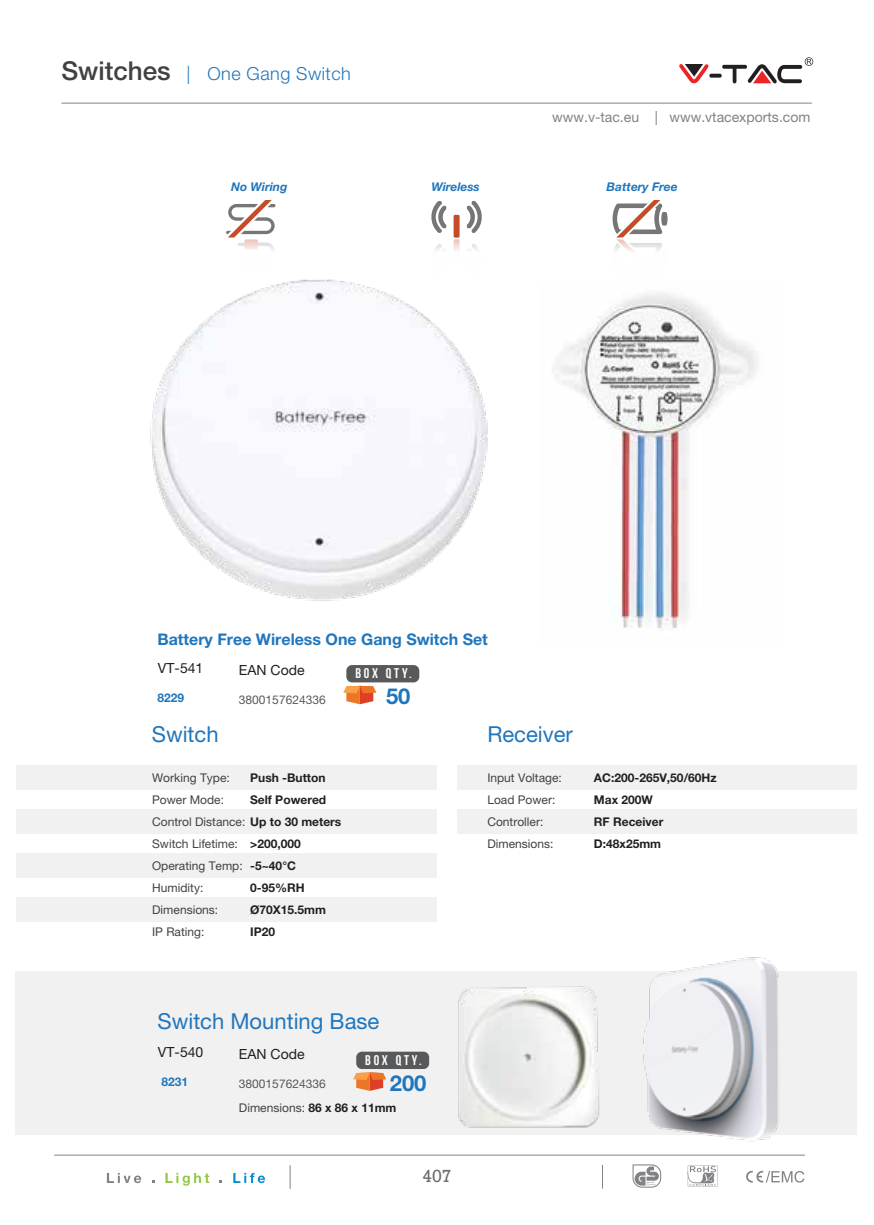
<style>
.page{position:relative;width:874px;height:1225px;background:#fff}
.page>*{position:absolute;margin:0;border:0;box-sizing:border-box;transform-origin:0 0}
.t1{font:22px "Helvetica Neue LT Pro";color:#2076bc}
.t2{font:700 22px "Helvetica Neue LT Pro";color:#2076bc}
.t3{font:300 18px "Helvetica Neue LT Pro";letter-spacing:.025em;color:#2076bc}
.t4{font:18px "Rockwell";color:#6d6e71}
.t5{font:700 16px "Helvetica Neue LT Pro";color:#2076bc}
.t6{font:14px "Helvetica Neue LT Pro";color:#808285}
.t7{font:14px "Helvetica Neue LT Pro";color:#231f20}
.t8{font:700 14px "Bebas Neue";letter-spacing:.2em;color:#fff}
.t9{font:12px/22px "Helvetica Neue LT Pro";color:#414042}
.t10{font:700 12px/22px "Helvetica Neue LT Pro";color:#231f20}
.t11{font:italic 700 12px "Helvetica Neue LT Pro";color:#2076bc}
.t12{font:12px "Helvetica Neue LT Pro";color:#58595b}
.t13{font:700 12px "Helvetica Neue LT Pro";color:#2076bc}
.s1{font-weight:500;font-size:26px;color:#414042}
.s2{font-weight:700;color:#231f20}
</style>
<div class="page">
<svg style="left:687px;top:1165px;width:30px;height:21px"></svg>
<svg style="left:632px;top:1164px;width:28px;height:23px"></svg>
<svg style="left:746px;top:1170px;width:58px;height:12px"></svg>
<svg style="left:107px;top:1173px;width:34px;height:10px"></svg>
<svg style="left:165px;top:1173px;width:44px;height:12px"></svg>
<svg style="left:233px;top:1173px;width:32px;height:10px"></svg>
<svg style="left:289px;top:1165px;width:1px;height:24px"></svg>
<hr style="left:54px;top:1154px;width:750px;height:1px;background:#808285">
<hr style="left:61px;top:103px;width:750px;height:1px;background:#808285">
<svg style="left:709px;top:74px;width:12px;height:4px"></svg>
<svg style="left:721px;top:65px;width:25px;height:4px"></svg>
<svg style="left:732px;top:65px;width:4px;height:18px"></svg>
<svg style="left:679px;top:64px;width:29px;height:19px"></svg>
<svg style="left:747px;top:57px;width:65px;height:26px"></svg>
<div style="left:16px;top:971px;width:840px;height:163px;background:#f1f1f2"></div>
<img style="left:150px;top:204px;width:338px;height:397px">
<img style="left:431px;top:986px;width:200px;height:149px">
<img style="left:631px;top:957px;width:168px;height:185px">
<div style="left:16px;top:765px;width:420px;height:24px;background:#f1f1f2"></div>
<div style="left:16px;top:809px;width:420px;height:24px;background:#f1f1f2"></div>
<div style="left:16px;top:853px;width:420px;height:25px;background:#f1f1f2"></div>
<div style="left:16px;top:897px;width:420px;height:25px;background:#f1f1f2"></div>
<div style="left:457px;top:765px;width:399px;height:24px;background:#f1f1f2"></div>
<div style="left:457px;top:809px;width:399px;height:24px;background:#f1f1f2"></div>
<img style="left:554px;top:293px;width:204px;height:336px">
<svg style="left:612px;top:200px;width:55px;height:38px"></svg>
<svg style="left:614px;top:239px;width:48px;height:13px"></svg>
<svg style="left:429px;top:201px;width:17px;height:32px"></svg>
<div style="left:453px;top:215px;width:6px;height:23px;background:#c54b29"></div>
<svg style="left:466px;top:201px;width:17px;height:32px"></svg>
<div style="left:426px;top:239px;width:60px;height:38px;background:#fff"></div>
<svg style="left:228px;top:239px;width:60px;height:38px"></svg>
<svg style="left:226px;top:200px;width:49px;height:37px"></svg>
<svg style="left:343px;top:686px;width:33px;height:18px"></svg>
<div style="left:346px;top:665px;width:73px;height:17px;background:#58595b;border-radius:6px"></div>
<svg style="left:353px;top:1072px;width:33px;height:19px"></svg>
<div style="left:356px;top:1051px;width:73px;height:18px;background:#58595b;border-radius:6px"></div>
<h2 class="t3" style="left:61px;top:63px;width:291px"><span class="s1">Switches</span> | One Gang Switch</h2>
<p class="t6" style="left:552px;top:108px;width:259px">www.v-tac.eu | www.vtacexports.com</p>
<p class="t11" style="left:231px;top:180px;width:58px">No Wiring</p>
<p class="t11" style="left:431px;top:180px;width:50px">Wireless</p>
<p class="t11" style="left:606px;top:180px;width:73px">Battery Free</p>
<h3 class="t5" style="left:157px;top:629px;width:332px">Battery Free Wireless One Gang Switch Set</h3>
<p class="t7" style="left:158px;top:660px;width:47px">VT-541</p>
<p class="t13" style="left:157px;top:690px;width:28px">8229</p>
<p class="t7" style="left:239px;top:662px;width:67px">EAN Code</p>
<p class="t12" style="left:239px;top:693px;width:88px">3800157624336</p>
<p class="t8" style="left:355px;top:666px;width:58px">BOX QTY.</p>
<h1 class="t2" style="left:386px;top:683px;width:26px">50</h1>
<h1 class="t1" style="left:152px;top:721px;width:68px">Switch</h1>
<h1 class="t1" style="left:487px;top:721px;width:87px">Receiver</h1>
<p class="t10" style="left:250px;top:766px;width:77px">Push -Button<br>Self Powered</p>
<p class="t10" style="left:250px;top:832px;width:77px">&gt;200,000 -5~40°C<br>0-95%RH<br>Ø70X15.5mm<br>IP20</p>
<p class="t9" style="left:152px;top:767px;width:191px">Working Type:<br>Power Mode:<br>Control Distance: <span class="s2">Up to 30 meters<br></span>Switch Lifetime:<br>Operating Temp:<br>Humidity:<br>Dimensions:<br>IP Rating:</p>
<h1 class="t1" style="left:157px;top:1008px;width:223px">Switch Mounting Base</h1>
<p class="t7" style="left:158px;top:1044px;width:47px">VT-540</p>
<p class="t13" style="left:161px;top:1074px;width:28px">8231</p>
<p class="t7" style="left:239px;top:1046px;width:67px">EAN Code</p>
<p class="t12" style="left:239px;top:1076px;width:88px">3800157624336</p>
<p class="t8" style="left:365px;top:1052px;width:58px">BOX QTY.</p>
<h1 class="t2" style="left:389px;top:1069px;width:38px">200</h1>
<p class="t9" style="left:239px;top:1096px;width:159px">Dimensions: <span class="s2">86 x 86 x 11mm</span></p>
<h2 class="t4" style="left:422px;top:1165px;width:31px">407</h2>
<p class="t9" style="left:487px;top:767px;width:76px">Input Voltage:<br>Load Power:<br>Controller:<br>Dimensions:</p>
<p class="t10" style="left:593px;top:766px;width:124px">AC:200-265V,50/60Hz<br>Max 200W<br>RF Receiver<br>D:48x25mm</p>
</div>
